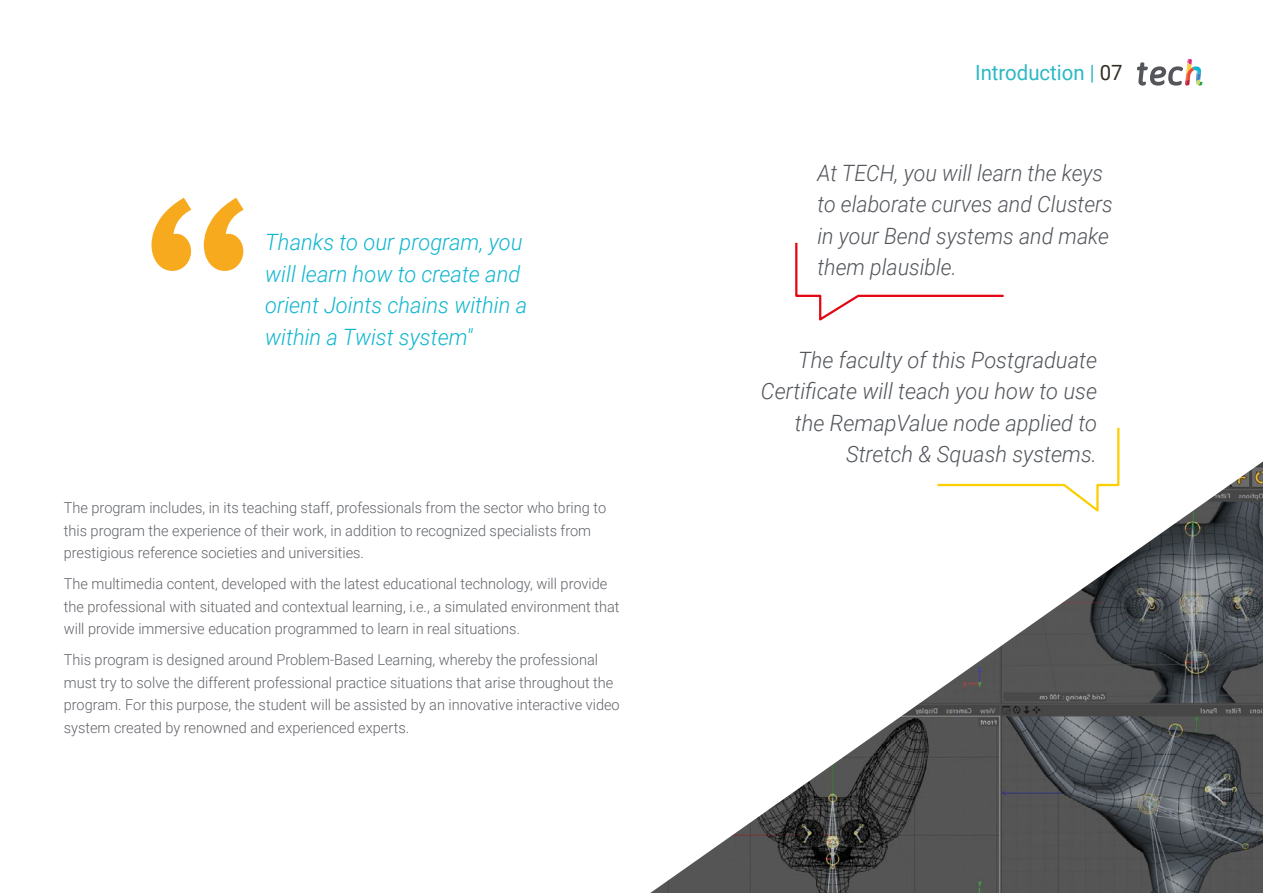
<style>
.page{position:relative;width:1263px;height:893px;background:#fff}
.page>*{position:absolute;margin:0;border:0;box-sizing:border-box;transform-origin:0 0}
.t1{font:italic 300 22.5px/31.5px "Roboto";color:#52555b;text-align:right}
.t2{font:italic 300 22.5px/31.5px "Roboto";color:#52555b;scale:.95 1}
.t3{font:italic 300 22.5px/31.5px "Roboto";color:#0fb6cf}
.t4{font:21px "Roboto";color:#2db8c5}
.t5{font:300 15px/22.5px "Roboto";color:#61646a}
.s1{color:#312e20}
</style>
<div class="page">
<svg style="left:151px;top:198px;width:93px;height:73px"></svg>
<svg style="left:1117px;top:427px;width:3px;height:34px"></svg>
<svg style="left:795px;top:242px;width:209px;height:79px"></svg>
<svg style="left:1137px;top:59px;width:65px;height:27px"></svg>
<img style="left:650px;top:461px;width:613px;height:432px">
<h1 class="t3" style="left:265px;top:226px;width:263px">Thanks to our program, you will learn how to create and orient Joints chains within a within a Twist system"</h1>
<p class="t5" style="left:64px;top:496px;width:544px">The program includes, in its teaching staff, professionals from the sector who bring to this program the experience of their work, in addition to recognized specialists from prestigious reference societies and universities.</p>
<p class="t5" style="left:64px;top:572px;width:557px">The multimedia content, developed with the latest educational technology, will provide the professional with situated and contextual learning, i.e., a simulated environment that will provide immersive education programmed to learn in real situations.</p>
<p class="t5" style="left:64px;top:648px;width:557px">This program is designed around Problem-Based Learning, whereby the professional must try to solve the different professional practice situations that arise throughout the program. For this purpose, the student will be assisted by an innovative interactive video system created by renowned and experienced experts.</p>
<h2 class="t4" style="left:975px;top:57px;width:149px">Introduction | <span class="s1">07</span></h2>
<h1 class="t2" style="left:817px;top:156px;width:312px">At TECH, you will learn the keys to elaborate curves and Clusters in your Bend systems and make them plausible.</h1>
<h1 class="t1" style="left:761px;top:343px;width:338px">The faculty of this Postgraduate<br>Certificate will teach you how to use the RemapValue node applied to<br>Stretch &amp; Squash systems.</h1>
</div>
